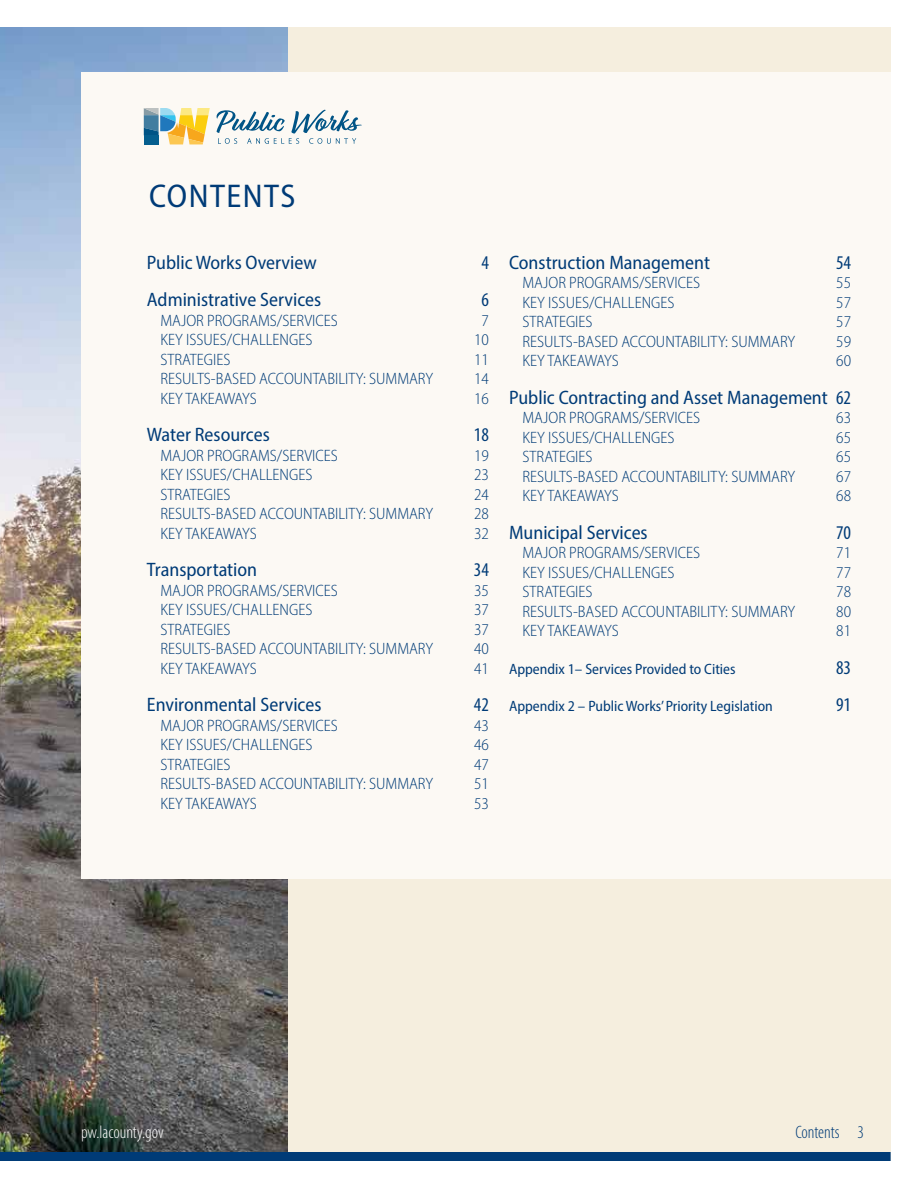
<style>
.page{position:relative;width:918px;height:1188px;background:#fff}
.page>*{position:absolute;margin:0;border:0;box-sizing:border-box;transform-origin:0 0}
.t1{font:semi-condensed 33px "Myriad Pro";letter-spacing:.045em;color:#003b77}
.t2{font:semi-condensed 19.5px "Myriad Pro";color:#003b77}
.t3{font:condensed 19.5px "Myriad Pro";color:#003b77}
.t4{font:300 condensed 18px "Myriad Pro";color:#fff}
.t5{font:300 condensed 18px "Myriad Pro";letter-spacing:-.01em;color:#003b77}
.t6{font:300 semi-condensed 16.5px "Myriad Pro";color:#003b77}
.t7{font:semi-condensed 15px "Myriad Pro";color:#003b77}
.s1{font-stretch:condensed}
</style>
<div class="page">
<div style="left:27px;top:27px;width:864px;height:1134px;background:#f5eede"></div>
<img style="left:0;top:27px;width:288px;height:1125px">
<div style="left:0;top:1152px;width:891px;height:9px;background:#003b77"></div>
<div style="left:81px;top:73px;width:810px;height:806px;background:#fcf9f4"></div>
<svg style="left:144px;top:108px;width:66px;height:36px"></svg>
<div style="left:144px;top:135px;width:15px;height:9px;background:#055f8f"></div>
<svg style="left:216px;top:110px;width:146px;height:34px"></svg>
<h1 class="t1" style="left:149px;top:176px;width:148px">CONTENTS</h1>
<p class="t2" style="left:147px;top:250px;width:171px">Public Works Overview</p>
<p class="t3" style="left:481px;top:251px;width:9px">4</p>
<p class="t2" style="left:147px;top:288px;width:176px">Administrative Services</p>
<p class="t3" style="left:481px;top:288px;width:9px">6</p>
<p class="t6" style="left:160px;top:311px;width:179px">MAJOR PROGRAMS/SERVICES</p>
<p class="t6" style="left:482px;top:311px;width:9px">7</p>
<p class="t6" style="left:160px;top:330px;width:153px">KEY ISSUES/CHALLENGES</p>
<p class="t6" style="left:474px;top:330px;width:16px">10</p>
<p class="t6" style="left:160px;top:350px;width:72px">STRATEGIES</p>
<p class="t6" style="left:474px;top:350px;width:16px">11</p>
<p class="t6" style="left:160px;top:369px;width:274px">RESULTS-BASED ACCOUNTABILITY: SUMMARY</p>
<p class="t6" style="left:474px;top:369px;width:16px">14</p>
<p class="t6" style="left:160px;top:389px;width:98px">KEY TAKEAWAYS</p>
<p class="t6" style="left:474px;top:389px;width:16px">16</p>
<p class="t2" style="left:147px;top:423px;width:124px">Water Resources</p>
<p class="t3" style="left:474px;top:423px;width:17px">18</p>
<p class="t6" style="left:160px;top:446px;width:179px">MAJOR PROGRAMS/SERVICES</p>
<p class="t6" style="left:474px;top:446px;width:16px">19</p>
<p class="t6" style="left:160px;top:465px;width:153px">KEY ISSUES/CHALLENGES</p>
<p class="t6" style="left:474px;top:465px;width:16px">23</p>
<p class="t6" style="left:160px;top:485px;width:72px">STRATEGIES</p>
<p class="t6" style="left:474px;top:485px;width:16px">24</p>
<p class="t6" style="left:160px;top:504px;width:274px">RESULTS-BASED ACCOUNTABILITY: SUMMARY</p>
<p class="t6" style="left:474px;top:504px;width:16px">28</p>
<p class="t6" style="left:160px;top:524px;width:98px">KEY TAKEAWAYS</p>
<p class="t6" style="left:474px;top:524px;width:16px">32</p>
<p class="t2" style="left:147px;top:558px;width:112px">Transportation</p>
<p class="t3" style="left:474px;top:558px;width:17px">34</p>
<p class="t6" style="left:160px;top:581px;width:179px">MAJOR PROGRAMS/SERVICES</p>
<p class="t6" style="left:474px;top:581px;width:16px">35</p>
<p class="t6" style="left:160px;top:600px;width:153px">KEY ISSUES/CHALLENGES</p>
<p class="t6" style="left:474px;top:600px;width:16px">37</p>
<p class="t6" style="left:160px;top:620px;width:72px">STRATEGIES</p>
<p class="t6" style="left:474px;top:620px;width:16px">37</p>
<p class="t6" style="left:160px;top:639px;width:274px">RESULTS-BASED ACCOUNTABILITY: SUMMARY</p>
<p class="t6" style="left:474px;top:639px;width:16px">40</p>
<p class="t6" style="left:160px;top:659px;width:98px">KEY TAKEAWAYS</p>
<p class="t6" style="left:474px;top:659px;width:16px">41</p>
<p class="t2" style="left:147px;top:693px;width:176px">Environmental Services</p>
<p class="t3" style="left:474px;top:693px;width:17px">42</p>
<p class="t6" style="left:160px;top:716px;width:179px">MAJOR PROGRAMS/SERVICES</p>
<p class="t6" style="left:474px;top:716px;width:16px">43</p>
<p class="t6" style="left:160px;top:735px;width:153px">KEY ISSUES/CHALLENGES</p>
<p class="t6" style="left:474px;top:735px;width:16px">46</p>
<p class="t6" style="left:160px;top:755px;width:72px">STRATEGIES</p>
<p class="t6" style="left:474px;top:755px;width:16px">47</p>
<p class="t6" style="left:160px;top:774px;width:274px">RESULTS-BASED ACCOUNTABILITY: SUMMARY</p>
<p class="t6" style="left:474px;top:774px;width:16px">51</p>
<p class="t6" style="left:160px;top:794px;width:98px">KEY TAKEAWAYS</p>
<p class="t6" style="left:474px;top:794px;width:16px">53</p>
<p class="t2" style="left:509px;top:250px;width:203px">Construction Management</p>
<p class="t3" style="left:836px;top:251px;width:17px">54</p>
<p class="t6" style="left:523px;top:273px;width:179px">MAJOR PROGRAMS/SERVICES</p>
<p class="t6" style="left:836px;top:273px;width:16px">55</p>
<p class="t6" style="left:523px;top:293px;width:153px">KEY ISSUES/CHALLENGES</p>
<p class="t6" style="left:836px;top:293px;width:16px">57</p>
<p class="t6" style="left:523px;top:312px;width:72px">STRATEGIES</p>
<p class="t6" style="left:836px;top:312px;width:16px">57</p>
<p class="t6" style="left:523px;top:332px;width:274px">RESULTS-BASED ACCOUNTABILITY: SUMMARY</p>
<p class="t6" style="left:836px;top:332px;width:16px">59</p>
<p class="t6" style="left:523px;top:351px;width:98px">KEY TAKEAWAYS</p>
<p class="t6" style="left:836px;top:351px;width:16px">60</p>
<p class="t2" style="left:509px;top:385px;width:343px">Public Contracting and Asset Management <span class="s1">62</span></p>
<p class="t6" style="left:523px;top:408px;width:179px">MAJOR PROGRAMS/SERVICES</p>
<p class="t6" style="left:836px;top:408px;width:16px">63</p>
<p class="t6" style="left:523px;top:428px;width:153px">KEY ISSUES/CHALLENGES</p>
<p class="t6" style="left:836px;top:428px;width:16px">65</p>
<p class="t6" style="left:523px;top:447px;width:72px">STRATEGIES</p>
<p class="t6" style="left:836px;top:447px;width:16px">65</p>
<p class="t6" style="left:523px;top:467px;width:274px">RESULTS-BASED ACCOUNTABILITY: SUMMARY</p>
<p class="t6" style="left:836px;top:467px;width:16px">67</p>
<p class="t6" style="left:523px;top:486px;width:98px">KEY TAKEAWAYS</p>
<p class="t6" style="left:836px;top:486px;width:16px">68</p>
<p class="t2" style="left:509px;top:520px;width:140px">Municipal Services</p>
<p class="t3" style="left:836px;top:521px;width:17px">70</p>
<p class="t6" style="left:523px;top:543px;width:179px">MAJOR PROGRAMS/SERVICES</p>
<p class="t6" style="left:836px;top:543px;width:16px">71</p>
<p class="t6" style="left:523px;top:563px;width:153px">KEY ISSUES/CHALLENGES</p>
<p class="t6" style="left:836px;top:563px;width:16px">77</p>
<p class="t6" style="left:523px;top:582px;width:72px">STRATEGIES</p>
<p class="t6" style="left:836px;top:582px;width:16px">78</p>
<p class="t6" style="left:523px;top:602px;width:274px">RESULTS-BASED ACCOUNTABILITY: SUMMARY</p>
<p class="t6" style="left:836px;top:602px;width:16px">80</p>
<p class="t6" style="left:523px;top:621px;width:98px">KEY TAKEAWAYS</p>
<p class="t6" style="left:836px;top:621px;width:16px">81</p>
<p class="t7" style="left:509px;top:660px;width:228px">Appendix 1– Services Provided to Cities</p>
<p class="t3" style="left:836px;top:656px;width:17px">83</p>
<p class="t7" style="left:509px;top:697px;width:265px">Appendix 2 – Public Works’ Priority Legislation</p>
<p class="t3" style="left:836px;top:693px;width:17px">91</p>
<p class="t4" style="left:81px;top:1122px;width:84px">pw.lacounty.gov</p>
<p class="t5" style="left:796px;top:1122px;width:70px">Contents 3</p>
</div>
